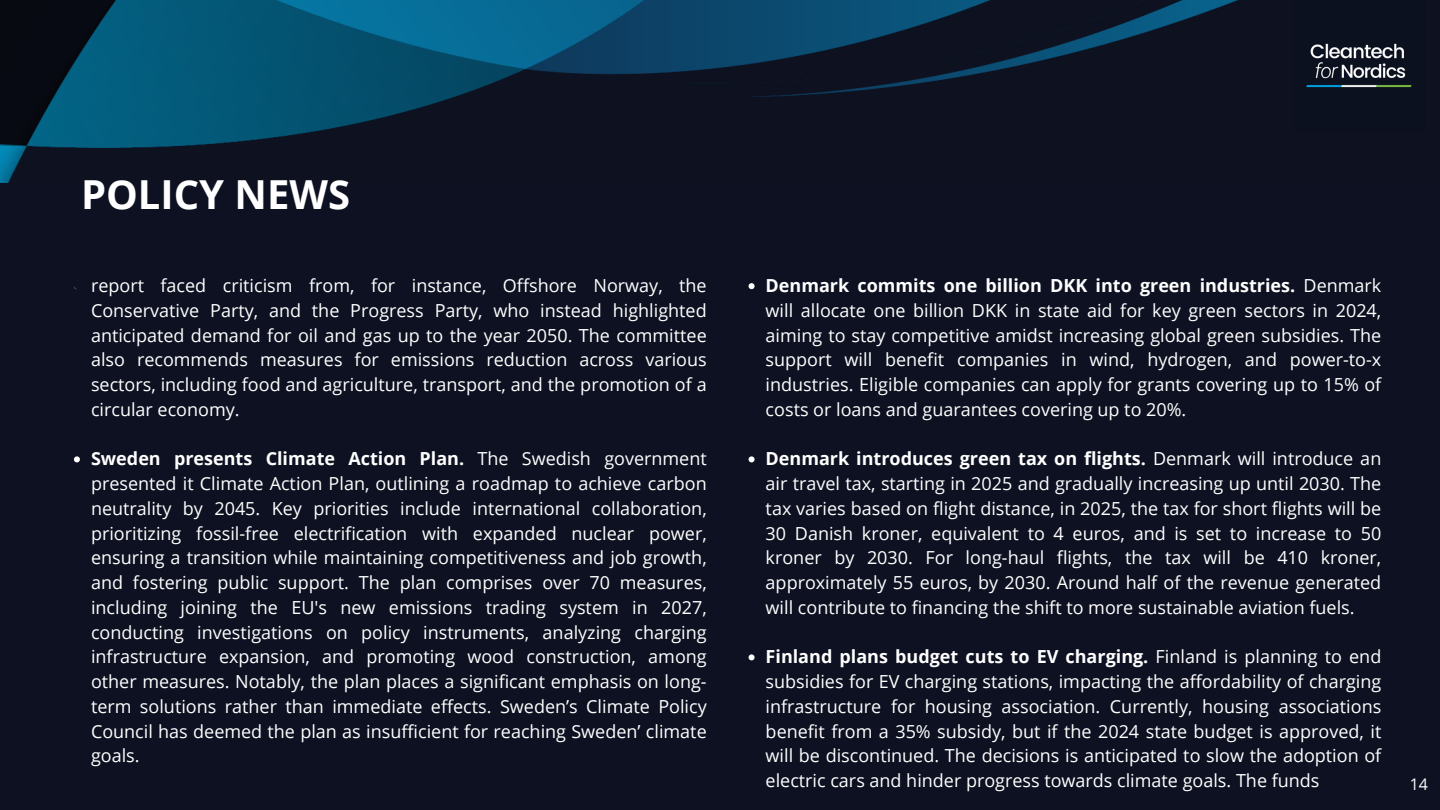
<style>
.page{position:relative;width:1440px;height:810px;background:#0d1121}
.page>*{position:absolute;margin:0;border:0;box-sizing:border-box;transform-origin:0 0}
.t1{font:700 40px "Open Sans";color:#fff}
.t2{font:18px/24.8px "Open Sans";color:#fff;text-align:justify}
.t3{font:16px "Open Sans";color:#fff}
.s1{font-weight:700}
</style>
<div class="page">
<img style="left:0;top:0;width:1238px;height:183px">
<img style="left:1306px;top:43px;width:106px;height:45px">
<svg style="left:74px;top:456px;width:6px;height:6px"></svg>
<svg style="left:749px;top:283px;width:6px;height:6px"></svg>
<svg style="left:749px;top:456px;width:6px;height:6px"></svg>
<svg style="left:749px;top:654px;width:6px;height:6px"></svg>
<p class="t1" style="left:81px;top:166px;width:271px">POLICY NEWS</p>
<h1 class="t2" style="left:91px;top:273px;width:617px">report faced criticism from, for instance, Offshore Norway, the Conservative Party, and the Progress Party, who instead highlighted anticipated demand for oil and gas up to the year 2050. The committee also recommends measures for emissions reduction across various sectors, including food and agriculture, transport, and the promotion of a circular economy.</h1>
<p class="t2" style="left:91px;top:446px;width:617px"><span class="s1">Sweden presents Climate Action Plan.</span> The Swedish government presented it Climate Action Plan, outlining a roadmap to achieve carbon neutrality by 2045. Key priorities include international collaboration, prioritizing fossil-free electrification with expanded nuclear power, ensuring a transition while maintaining competitiveness and job growth, and fostering public support. The plan comprises over 70 measures, including joining the EU's new emissions trading system in 2027, conducting investigations on policy instruments, analyzing charging infrastructure expansion, and promoting wood construction, among other measures. Notably, the plan places a significant emphasis on long&shy;term solutions rather than immediate effects. Sweden’s Climate Policy Council has deemed the plan as insufficient for reaching Sweden’ climate goals.</p>
<p class="t2" style="left:766px;top:273px;width:617px"><span class="s1">Denmark commits one billion DKK into green industries.</span> Denmark will allocate one billion DKK in state aid for key green sectors in 2024, aiming to stay competitive amidst increasing global green subsidies. The support will benefit companies in wind, hydrogen, and power-to-x industries. Eligible companies can apply for grants covering up to 15% of costs or loans and guarantees covering up to 20%.</p>
<p class="t2" style="left:766px;top:446px;width:617px"><span class="s1">Denmark introduces green tax on flights.</span> Denmark will introduce an air travel tax, starting in 2025 and gradually increasing up until 2030. The tax varies based on flight distance, in 2025, the tax for short flights will be 30 Danish kroner, equivalent to 4 euros, and is set to increase to 50 kroner by 2030. For long-haul flights, the tax will be 410 kroner, approximately 55 euros, by 2030. Around half of the revenue generated will contribute to financing the shift to more sustainable aviation fuels.</p>
<p class="t2" style="left:766px;top:644px;width:617px"><span class="s1">Finland plans budget cuts to EV charging.</span> Finland is planning to end subsidies for EV charging stations, impacting the affordability of charging infrastructure for housing association. Currently, housing associations benefit from a 35% subsidy, but if the 2024 state budget is approved, it will be discontinued. The decisions is anticipated to slow the adoption of electric cars and hinder progress towards climate goals. The funds</p>
<p class="t3" style="left:1410px;top:773px;width:20px">14</p>
</div>
